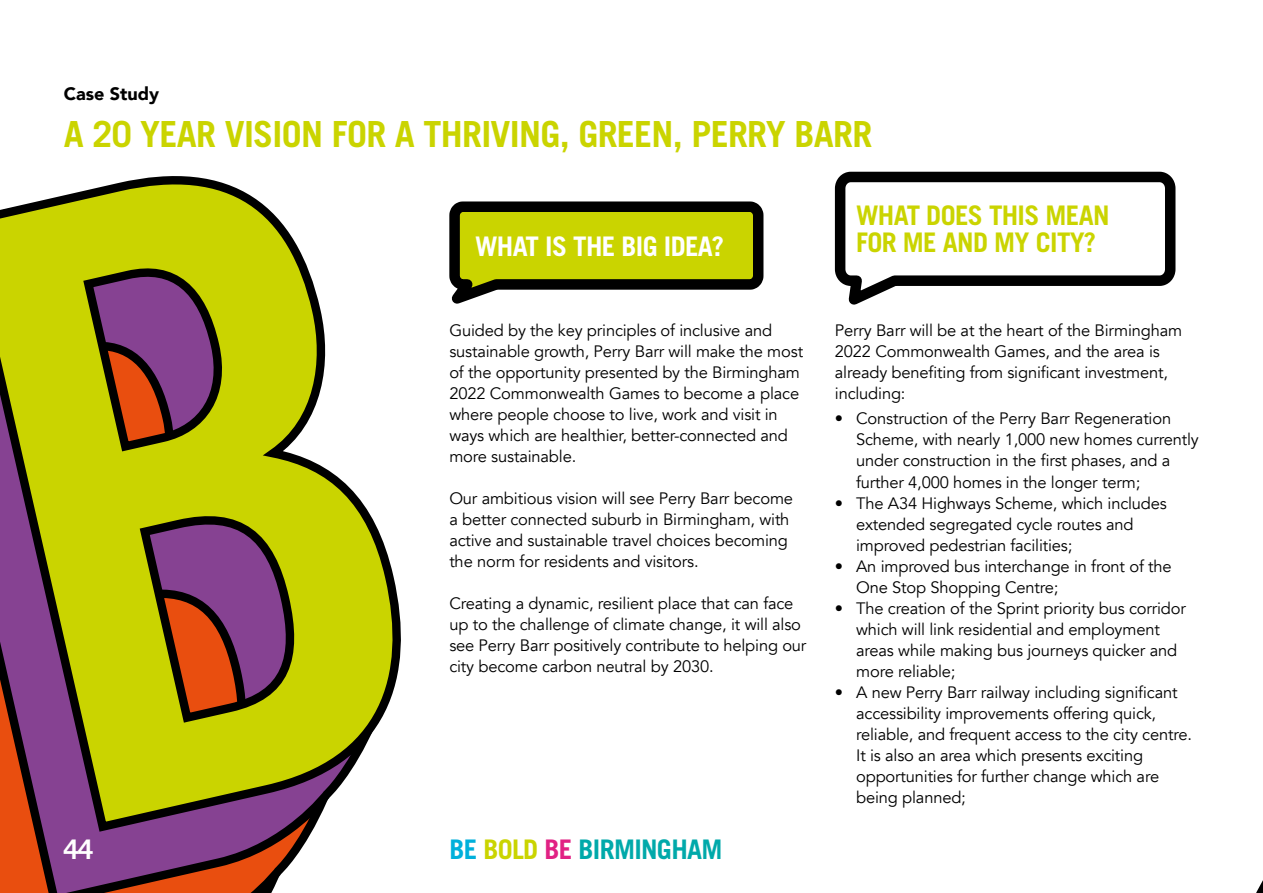
<style>
.page{position:relative;width:1263px;height:893px;background:#fff}
.page>*{position:absolute;margin:0;border:0;box-sizing:border-box;transform-origin:0 0}
.t1{font:700 36px "Trade Gothic";letter-spacing:-.02em;color:#cad400}
.t2{font:700 27px/27px "Trade Gothic";letter-spacing:-.025em;color:#cad400}
.t3{font:700 27px "Trade Gothic";letter-spacing:-.025em;color:#fff}
.t4{font:700 27px "Trade Gothic";letter-spacing:-.025em;color:#00a9aa}
.t5{font:900 18px "Avenir";color:#000}
.t6{font:16.5px/21px "Avenir";letter-spacing:-.01em;color:#000}
.s1{color:#00b0db}
.s2{color:#cad400}
.s3{color:#e12184}
</style>
<div class="page">
<svg style="left:0;top:837px;width:309px;height:56px;background:#994753"></svg>
<svg style="left:0;top:176px;width:401px;height:661px"></svg>
<svg style="left:834px;top:171px;width:342px;height:134px"></svg>
<svg style="left:449px;top:201px;width:315px;height:103px;background:#9ea423"></svg>
<p class="t5" style="left:64px;top:78px;width:97px">Case Study</p>
<h1 class="t1" style="left:64px;top:112px;width:810px">A 20 YEAR VISION FOR A THRIVING, GREEN, PERRY BARR</h1>
<h2 class="t3" style="left:475px;top:230px;width:251px">WHAT IS THE BIG IDEA?</h2>
<p class="t6" style="left:449px;top:320px;width:355px">Guided by the key principles of inclusive and sustainable growth, Perry Barr will make the most of the opportunity presented by the Birmingham 2022 Commonwealth Games to become a place where people choose to live, work and visit in ways which are healthier, better-connected and more sustainable.</p>
<p class="t6" style="left:449px;top:488px;width:345px">Our ambitious vision will see Perry Barr become a better connected suburb in Birmingham, with active and sustainable travel choices becoming the norm for residents and visitors.</p>
<p class="t6" style="left:449px;top:593px;width:359px">Creating a dynamic, resilient place that can face up to the challenge of climate change, it will also see Perry Barr positively contribute to helping our city become carbon neutral by 2030.</p>
<h2 class="t3" style="left:64px;top:833px;width:31px">44</h2>
<h2 class="t4" style="left:449px;top:833px;width:275px"><span class="s1">BE</span> <span class="s2">BOLD</span> <span class="s3">BE</span> BIRMINGHAM</h2>
<h2 class="t2" style="left:856px;top:202px;width:255px">WHAT DOES THIS MEAN<br>FOR ME AND MY CITY?</h2>
<p class="t6" style="left:835px;top:320px;width:349px">Perry Barr will be at the heart of the Birmingham 2022 Commonwealth Games, and the area is already benefiting from significant investment, including:</p>
<p class="t6" style="left:856px;top:409px;width:344px;text-indent:-21px">• Construction of the Perry Barr Regeneration Scheme, with nearly 1,000 new homes currently under construction in the first phases, and a further 4,000 homes in the longer term;</p>
<p class="t6" style="left:856px;top:493px;width:312px;text-indent:-21px">• The A34 Highways Scheme, which includes extended segregated cycle routes and improved pedestrian facilities;</p>
<p class="t6" style="left:856px;top:556px;width:317px;text-indent:-21px">• An improved bus interchange in front of the<br>One Stop Shopping Centre;</p>
<p class="t6" style="left:856px;top:598px;width:331px;text-indent:-21px">• The creation of the Sprint priority bus corridor which will link residential and employment areas while making bus journeys quicker and more reliable;</p>
<p class="t6" style="left:856px;top:682px;width:337px;text-indent:-21px">• A new Perry Barr railway including significant accessibility improvements offering quick, reliable, and frequent access to the city centre.<br>It is also an area which presents exciting opportunities for further change which are being planned;</p>
</div>
